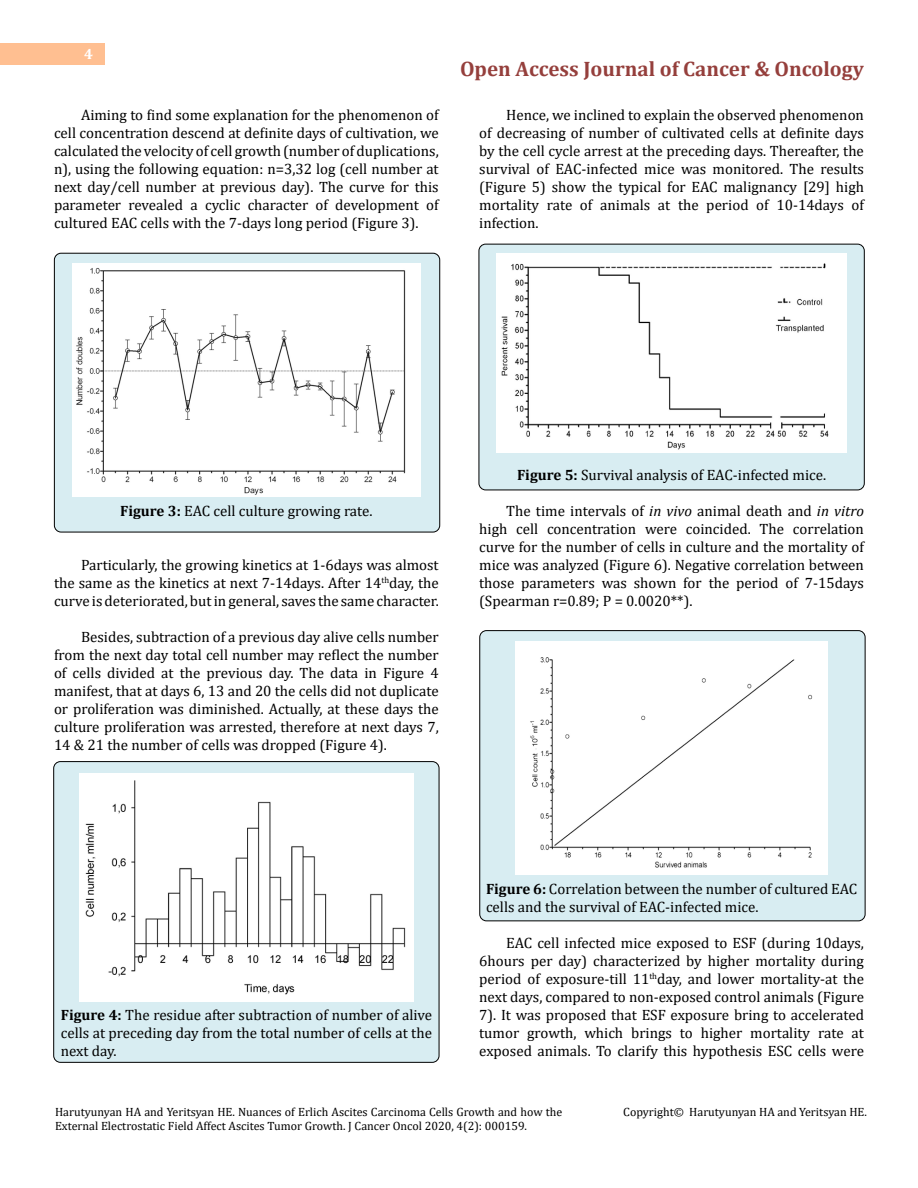
<style>
.page{position:relative;width:918px;height:1188px;background:#fff}
.page>*{position:absolute;margin:0;border:0;box-sizing:border-box;transform-origin:0 0}
.t1{font:700 21px "Cambria";color:#953f3c}
.t2{font:15px/18px "Cambria";color:#000;text-align:justify}
.t3{font:700 15px "Cambria";color:#fff}
.t4{font:12px/14.4px "Cambria";color:#000}
.s1{font-weight:700}
.s2{font-style:italic}
</style>
<div class="page">
<div style="left:0;top:43px;width:105px;height:21px;background:#ffbf91"></div>
<div style="left:480px;top:631px;width:385px;height:290px;background:#d8edf2;border-radius:7px"></div>
<div style="left:479px;top:630px;width:387px;height:291px;border:1px solid #000;border-radius:7px"></div>
<div style="left:479px;top:244px;width:385px;height:246px;background:#d8edf2;border-radius:7px"></div>
<div style="left:479px;top:244px;width:386px;height:246px;border:1px solid #000;border-radius:7px"></div>
<div style="left:54px;top:762px;width:385px;height:300px;background:#d8edf2;border-radius:7px"></div>
<div style="left:53px;top:761px;width:386px;height:302px;border:1px solid #000;border-radius:7px"></div>
<div style="left:54px;top:253px;width:386px;height:279px;background:#d8edf2;border-radius:7px"></div>
<div style="left:54px;top:253px;width:386px;height:279px;border:1px solid #000;border-radius:7px"></div>
<img style="left:72px;top:264px;width:349px;height:233px">
<img style="left:79px;top:773px;width:334px;height:228px">
<img style="left:497px;top:253px;width:350px;height:200px">
<div style="left:516px;top:642px;width:311px;height:232px;background:#fff"></div>
<p class="t3" style="left:84px;top:44px;width:10px">4</p>
<p class="t2" style="left:54px;top:105px;width:386px;text-indent:27px">Aiming to find some explanation for the phenomenon of cell concentration descend at definite days of cultivation, we calculated the velocity of cell growth (number of duplications, n), using the following equation: n=3,32 log (cell number at next day/cell number at previous day). The curve for this parameter revealed a cyclic character of development of cultured EAC cells with the 7-days long period (Figure 3).</p>
<h1 class="t1" style="left:460px;top:54px;width:405px">Open Access Journal of Cancer &amp; Oncology</h1>
<p class="t2" style="left:479px;top:105px;width:386px;text-indent:27px">Hence, we inclined to explain the observed phenomenon of decreasing of number of cultivated cells at definite days by the cell cycle arrest at the preceding days. Thereafter, the survival of EAC-infected mice was monitored. The results (Figure 5) show the typical for EAC malignancy [29] high mortality rate of animals at the period of 10-14days of infection.</p>
<p class="t2" style="left:120px;top:501px;width:254px"><span class="s1">Figure 3:</span> EAC cell culture growing rate.</p>
<p class="t2" style="left:54px;top:555px;width:386px;text-indent:27px">Particularly, the growing kinetics at 1-6days was almost the same as the kinetics at next 7-14days. After 14<sup>th</sup>day, the curve is deteriorated, but in general, saves the same character.</p>
<p class="t2" style="left:54px;top:627px;width:386px;text-indent:27px">Besides, subtraction of a previous day alive cells number from the next day total cell number may reflect the number of cells divided at the previous day. The data in Figure 4 manifest, that at days 6, 13 and 20 the cells did not duplicate or proliferation was diminished. Actually, at these days the culture proliferation was arrested, therefore at next days 7, 14 &amp; 21 the number of cells was dropped (Figure 4).</p>
<p class="t2" style="left:517px;top:465px;width:311px"><span class="s1">Figure 5:</span> Survival analysis of EAC-infected mice.</p>
<p class="t2" style="left:479px;top:501px;width:386px;text-indent:27px">The time intervals of <span class="s2">in vivo</span> animal death and <span class="s2">in vitro </span>high cell concentration were coincided. The correlation curve for the number of cells in culture and the mortality of mice was analyzed (Figure 6). Negative correlation between those parameters was shown for the period of 7-15days (Spearman r=0.89; P = 0.0020**).</p>
<p class="t2" style="left:61px;top:1005px;width:373px"><span class="s1">Figure 4:</span> The residue after subtraction of number of alive cells at preceding day from the total number of cells at the next day.</p>
<p class="t2" style="left:486px;top:879px;width:373px"><span class="s1">Figure 6:</span> Correlation between the number of cultured EAC cells and the survival of EAC-infected mice.</p>
<p class="t2" style="left:479px;top:933px;width:386px;text-indent:27px">EAC cell infected mice exposed to ESF (during 10days, 6hours per day) characterized by higher mortality during period of exposure-till 11<sup>th</sup>day, and lower mortality-at the next days, compared to non-exposed control animals (Figure 7). It was proposed that ESF exposure bring to accelerated tumor growth, which brings to higher mortality rate at exposed animals. To clarify this hypothesis ESC cells were</p>
<p class="t4" style="left:55px;top:1105px;width:509px">Harutyunyan HA and Yeritsyan HE. Nuances of Erlich Ascites Carcinoma Cells Growth and how the<br>External Electrostatic Field Affect Ascites Tumor Growth. J Cancer Oncol 2020, 4(2): 000159.</p>
<p class="t4" style="left:623px;top:1105px;width:245px">Copyright© Harutyunyan HA and Yeritsyan HE.</p>
</div>
